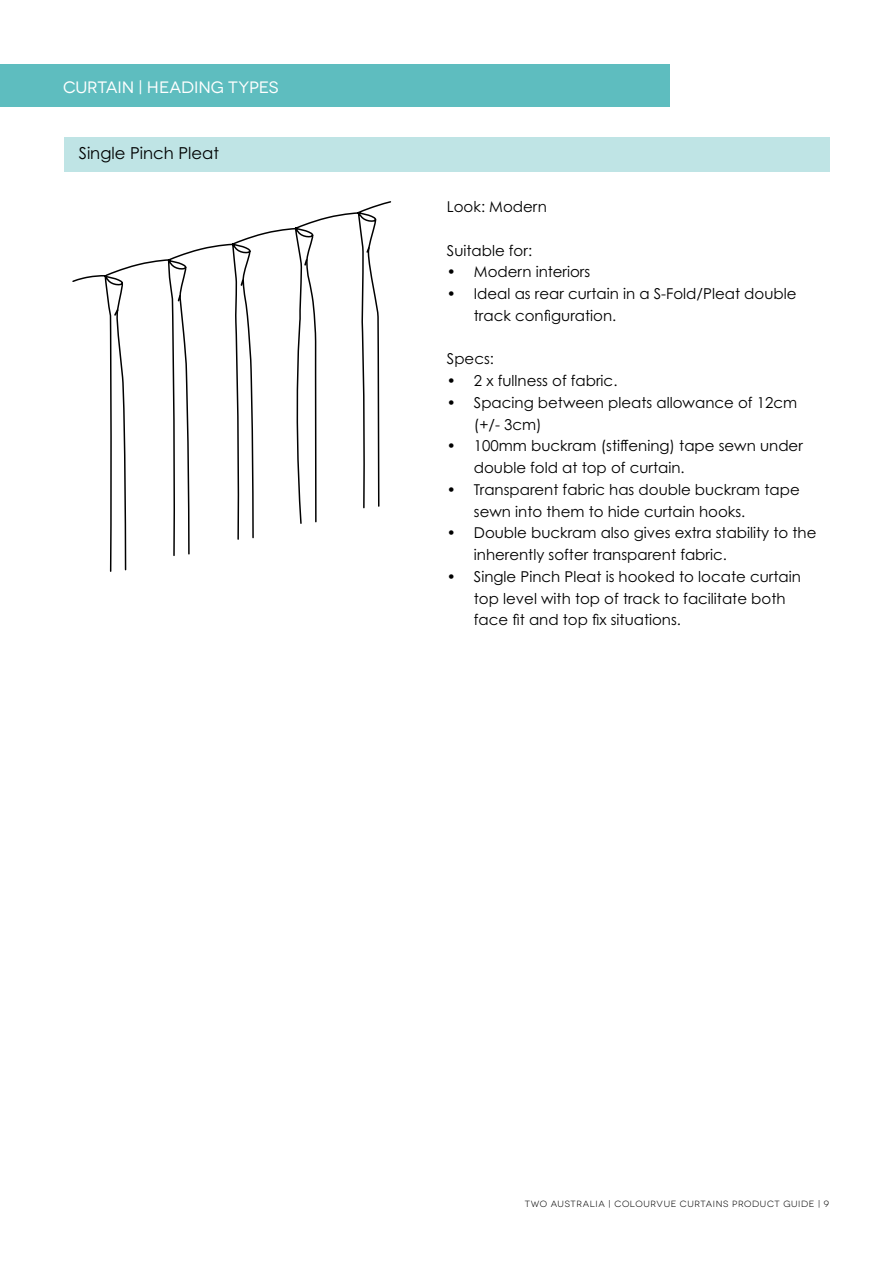
<style>
.page{position:relative;width:893px;height:1263px;background:#fff}
.page>*{position:absolute;margin:0;border:0;box-sizing:border-box;transform-origin:0 0}
.t1{font:16.5px "Novecentowide";letter-spacing:-.01em;color:#fff}
.t2{font:16.5px "Century Gothic Pro";color:#000101}
.t3{font:15px/21.8px "Century Gothic Pro";color:#000}
.t4{font:9px "Novecentowide";letter-spacing:.065em;color:#000}
</style>
<div class="page">
<div style="left:0;top:64px;width:670px;height:42px;background:#5ebdbf"></div>
<div style="left:64px;top:137px;width:766px;height:34px;background:#bfe4e5"></div>
<svg style="left:72px;top:201px;width:320px;height:371px"></svg>
<svg style="left:365px;top:246px;width:6px;height:8px"></svg>
<svg style="left:113px;top:258px;width:196px;height:59px"></svg>
<p class="t1" style="left:63px;top:77px;width:217px">CURTAIN | HEADING TYPES</p>
<p class="t2" style="left:79px;top:143px;width:142px">Single Pinch Pleat</p>
<p class="t3" style="left:447px;top:196px;width:102px">Look: Modern</p>
<p class="t3" style="left:447px;top:239px;width:87px">Suitable for:</p>
<p class="t3" style="left:447px;top:261px;width:145px">• Modern interiors</p>
<p class="t3" style="left:474px;top:283px;width:324px;text-indent:-27px">• Ideal as rear curtain in a S-Fold/Pleat double track configuration.</p>
<p class="t3" style="left:447px;top:348px;width:49px">Specs:</p>
<p class="t3" style="left:447px;top:370px;width:172px">• 2 x fullness of fabric.</p>
<p class="t3" style="left:474px;top:391px;width:325px;text-indent:-27px">• Spacing between pleats allowance of 12cm (+/- 3cm)</p>
<p class="t3" style="left:474px;top:435px;width:330px;text-indent:-27px">• 100mm buckram (stiffening) tape sewn under double fold at top of curtain.</p>
<p class="t3" style="left:474px;top:478px;width:327px;text-indent:-27px">• Transparent fabric has double buckram tape sewn into them to hide curtain hooks.</p>
<p class="t3" style="left:474px;top:522px;width:344px;text-indent:-27px">• Double buckram also gives extra stability to the inherently softer transparent fabric.</p>
<p class="t3" style="left:474px;top:565px;width:328px;text-indent:-27px">• Single Pinch Pleat is hooked to locate curtain top level with top of track to facilitate both face fit and top fix situations.</p>
<p class="t4" style="left:525px;top:1198px;width:306px">TWO AUSTRALIA | COLOURVUE CURTAINS PRODUCT GUIDE | 9</p>
</div>
